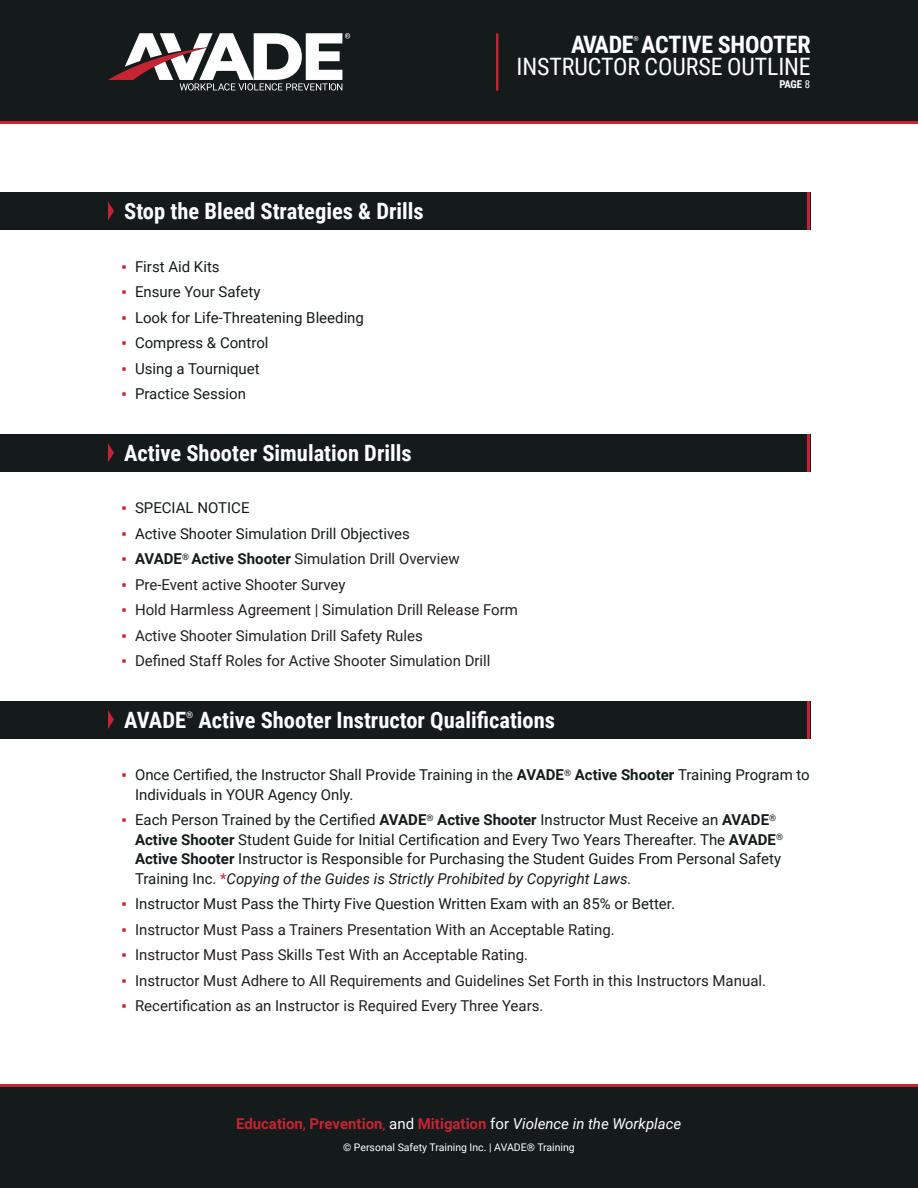
<style>
.page{position:relative;width:918px;height:1188px;background:#fff}
.page>*{position:absolute;margin:0;border:0;box-sizing:border-box;transform-origin:0 0}
.t1{font:24px "Roboto Condensed";letter-spacing:-.005em;color:#fff}
.t2{font:700 24px "Roboto Condensed";letter-spacing:-.005em;color:#fff}
.t3{font:700 22.5px "Roboto Condensed";color:#fff}
.t4{font:15px/19.5px "Roboto";color:#151a1b}
.t5{font:15px "Roboto";color:#231f20}
.t6{font:700 15px "Roboto";color:#c72433}
.t7{font:700 10.8px "Roboto Condensed";color:#fff}
.t8{font:10.5px "Roboto";color:#fff}
.t9{font:9px "Roboto";color:#fff}
.t10{font:700 6.75px "Roboto Condensed";color:#fff}
.s1{font-family:"Arial";color:#c72433}
.s2{font-weight:700;color:#151a1b}
.s3{font-weight:400}
.s4{font-weight:700}
.s5{color:#c72433}
.s6{font-style:italic}
.s7{font-weight:400;color:#fff}
.s8{font-weight:400;font-style:italic;color:#fff}
</style>
<div class="page">
<div style="left:0;top:10px;width:918px;height:114px;background:#c72433"></div>
<div style="left:0;top:0;width:918px;height:121px;background:#151a1b"></div>
<svg style="left:108px;top:33px;width:242px;height:58px"></svg>
<hr style="left:496px;top:33px;width:2px;height:58px;background:#c72433">
<div style="left:0;top:1084px;width:918px;height:62px;background:#c72433"></div>
<div style="left:0;top:1087px;width:918px;height:101px;background:#151a1b"></div>
<div style="left:0;top:192px;width:810px;height:38px;background:#151a1b"></div>
<svg style="left:108px;top:201px;width:6px;height:19px"></svg>
<hr style="left:808px;top:192px;width:2px;height:38px;background:#c72433">
<div style="left:0;top:434px;width:810px;height:37px;background:#151a1b"></div>
<svg style="left:108px;top:443px;width:6px;height:19px"></svg>
<hr style="left:808px;top:434px;width:2px;height:37px;background:#c72433">
<div style="left:0;top:701px;width:810px;height:37px;background:#151a1b"></div>
<svg style="left:108px;top:710px;width:6px;height:19px"></svg>
<hr style="left:808px;top:701px;width:2px;height:37px;background:#c72433">
<h1 class="t2" style="left:571px;top:27px;width:241px">AVADE ACTIVE SHOOTER</h1>
<p class="t10" style="left:633px;top:34px;width:7px">®</p>
<h1 class="t1" style="left:517px;top:50px;width:296px">INSTRUCTOR COURSE OUTLINE</h1>
<p class="t3" style="left:124px;top:195px;width:301px">Stop the Bleed Strategies &amp; Drills</p>
<p class="t4" style="left:122px;top:256px;width:100px"><span class="s1">▪</span> First Aid Kits</p>
<p class="t4" style="left:122px;top:281px;width:141px"><span class="s1">▪</span> Ensure Your Safety</p>
<p class="t4" style="left:122px;top:307px;width:244px"><span class="s1">▪</span> Look for Life-Threatening Bleeding</p>
<p class="t4" style="left:122px;top:332px;width:149px"><span class="s1">▪</span> Compress &amp; Control</p>
<p class="t4" style="left:122px;top:358px;width:140px"><span class="s1">▪</span> Using a Tourniquet</p>
<p class="t4" style="left:122px;top:383px;width:126px"><span class="s1">▪</span> Practice Session</p>
<p class="t3" style="left:124px;top:437px;width:289px">Active Shooter Simulation Drills</p>
<p class="t4" style="left:122px;top:498px;width:130px"><span class="s1">▪</span> SPECIAL NOTICE</p>
<p class="t4" style="left:122px;top:523px;width:290px"><span class="s1">▪</span> Active Shooter Simulation Drill Objectives</p>
<p class="t5" style="left:122px;top:548px;width:340px"><span class="s1">▪</span> <span class="s2">AVADE</span><sup>®</sup> <span class="s2">Active Shooter</span> Simulation Drill Overview</p>
<p class="t5" style="left:122px;top:574px;width:226px"><span class="s1">▪</span> Pre-Event active Shooter Survey</p>
<p class="t5" style="left:122px;top:599px;width:398px"><span class="s1">▪</span> Hold Harmless Agreement | Simulation Drill Release Form</p>
<p class="t5" style="left:122px;top:625px;width:303px"><span class="s1">▪</span> Active Shooter Simulation Drill Safety Rules</p>
<p class="t5" style="left:122px;top:650px;width:371px"><span class="s1">▪</span> Defined Staff Roles for Active Shooter Simulation Drill</p>
<p class="t7" style="left:779px;top:77px;width:32px">PAGE <span class="s3">8</span></p>
<p class="t3" style="left:124px;top:705px;width:63px">AVADE</p>
<p class="t9" style="left:186px;top:708px;width:9px">®</p>
<p class="t3" style="left:198px;top:705px;width:358px">Active Shooter Instructor Qualifications</p>
<p class="t4" style="left:135px;top:765px;width:676px;text-indent:-14px"><span class="s1">▪</span> Once Certified, the Instructor Shall Provide Training in the <span class="s4">AVADE</span><sup>®</sup> <span class="s4">Active Shooter</span> Training Program to<br>Individuals in YOUR Agency Only.</p>
<p class="t4" style="left:135px;top:810px;width:650px;text-indent:-14px"><span class="s1">▪</span> Each Person Trained by the Certified <span class="s4">AVADE</span><sup>®</sup> <span class="s4">Active Shooter</span> Instructor Must Receive an <span class="s4">AVADE</span><sup>® </sup><span class="s4">Active Shooter</span> Student Guide for Initial Certification and Every Two Years Thereafter. The <span class="s4">AVADE</span><sup>® </sup><span class="s4">Active Shooter</span> Instructor is Responsible for Purchasing the Student Guides From Personal Safety Training Inc. <span class="s5">*</span><span class="s6">Copying of the Guides is Strictly Prohibited by Copyright Laws.</span></p>
<p class="t4" style="left:122px;top:894px;width:555px"><span class="s1">▪</span> Instructor Must Pass the Thirty Five Question Written Exam with an 85% or Better.</p>
<p class="t5" style="left:122px;top:919px;width:495px"><span class="s1">▪</span> Instructor Must Pass a Trainers Presentation With an Acceptable Rating.</p>
<p class="t5" style="left:122px;top:944px;width:408px"><span class="s1">▪</span> Instructor Must Pass Skills Test With an Acceptable Rating.</p>
<p class="t5" style="left:122px;top:970px;width:646px"><span class="s1">▪</span> Instructor Must Adhere to All Requirements and Guidelines Set Forth in this Instructors Manual.</p>
<p class="t5" style="left:122px;top:995px;width:423px"><span class="s1">▪</span> Recertification as an Instructor is Required Every Three Years.</p>
<p class="t6" style="left:236px;top:1113px;width:447px">Education<span class="s3">,</span> Prevention<span class="s3">,</span> <span class="s7">and</span> Mitigation <span class="s7">for</span> <span class="s8">Violence in the Workplace</span></p>
<p class="t8" style="left:343px;top:1139px;width:233px">© Personal Safety Training Inc. | AVADE® Training</p>
</div>
